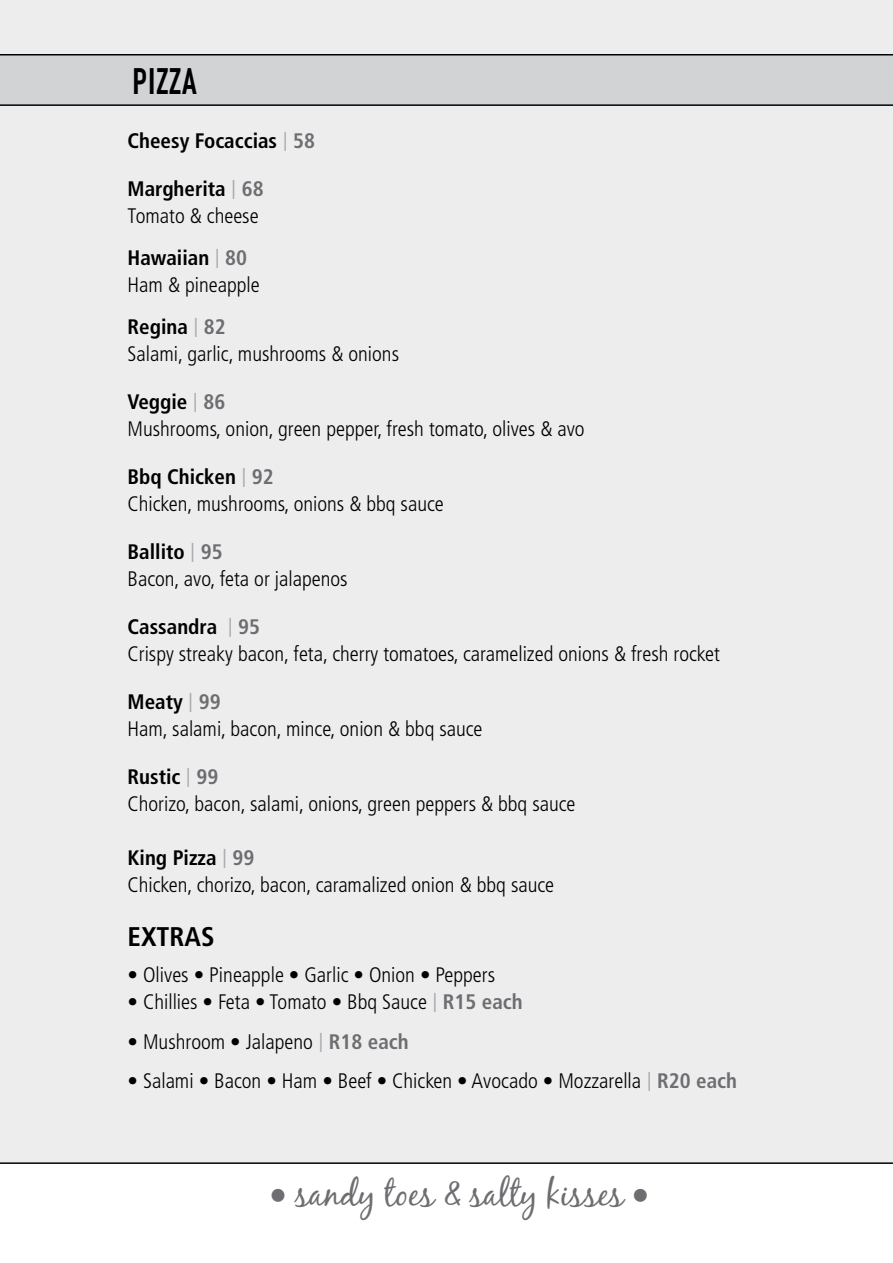
<style>
.page{position:relative;width:893px;height:1263px;background:#fff}
.page>*{position:absolute;margin:0;border:0;box-sizing:border-box;transform-origin:0 0}
.t1{font:36px "Black Jack";color:#6d6e71}
.t2{font:700 36px "DIN Condensed";letter-spacing:.025em;color:#000}
.t3{font:700 condensed 27px "Frutiger";color:#000}
.t4{font:300 condensed 21px/27px "Frutiger";color:#000}
.t5{font:700 condensed 21px "Frutiger";color:#000}
.s1{font-family:"Lucida Bright";font-weight:400;font-stretch:normal;color:#a7a9ac}
.s2{color:#6d6e71}
.s3{font-weight:700}
.s4{font-weight:700;color:#6d6e71}
.s5{font-family:"DIN Condensed";font-weight:700}
</style>
<div class="page">
<div style="left:0;top:0;width:893px;height:1162px;background:#ededee"></div>
<div style="left:0;top:55px;width:893px;height:50px;background:#d1d3d4"></div>
<hr style="left:0;top:54px;width:893px;height:1px;background:#000">
<hr style="left:0;top:104px;width:893px;height:2px;background:#000">
<hr style="left:0;top:1162px;width:893px;height:2px;background:#000">
<h1 class="t2" style="left:133px;top:60px;width:66px">PIZZA</h1>
<p class="t5" style="left:128px;top:128px;width:189px">Cheesy Focaccias <span class="s1">|</span> <span class="s2">58</span></p>
<p class="t4" style="left:128px;top:176px;width:138px"><span class="s3">Margherita</span> <span class="s1">|</span> <span class="s4">68<br></span>Tomato &amp; cheese</p>
<p class="t4" style="left:128px;top:245px;width:134px"><span class="s3">Hawaiian</span> <span class="s1">|</span> <span class="s4">80<br></span>Ham &amp; pineapple</p>
<p class="t4" style="left:128px;top:314px;width:273px"><span class="s3">Regina</span> <span class="s1">|</span> <span class="s4">82<br></span>Salami, garlic, mushrooms &amp; onions</p>
<p class="t4" style="left:128px;top:389px;width:459px"><span class="s3">Veggie</span> <span class="s1">|</span> <span class="s4">86<br></span>Mushrooms, onion, green pepper, fresh tomato, olives &amp; avo</p>
<p class="t4" style="left:128px;top:464px;width:318px"><span class="s3">Bbq Chicken</span> <span class="s1">|</span> <span class="s4">92<br></span>Chicken, mushrooms, onions &amp; bbq sauce</p>
<p class="t4" style="left:128px;top:539px;width:222px"><span class="s3">Ballito</span> <span class="s1">|</span> <span class="s4">95<br></span>Bacon, avo, feta or jalapenos</p>
<p class="t4" style="left:128px;top:614px;width:594px"><span class="s3">Cassandra</span> <span class="s1">|</span> <span class="s4">95<br></span>Crispy streaky bacon, feta, cherry tomatoes, caramelized onions &amp; fresh rocket</p>
<p class="t4" style="left:128px;top:689px;width:356px"><span class="s3">Meaty</span> <span class="s1">|</span> <span class="s4">99<br></span>Ham, salami, bacon, mince, onion &amp; bbq sauce</p>
<p class="t4" style="left:128px;top:764px;width:449px"><span class="s3">Rustic</span> <span class="s1">|</span> <span class="s4">99<br></span>Chorizo, bacon, salami, onions, green peppers &amp; bbq sauce</p>
<p class="t4" style="left:128px;top:845px;width:428px"><span class="s3">King Pizza</span> <span class="s1">|</span> <span class="s4">99<br></span>Chicken, chorizo, bacon, caramalized onion &amp; bbq sauce</p>
<p class="t3" style="left:128px;top:921px;width:88px">EXTRAS</p>
<p class="t4" style="left:128px;top:961px;width:369px">• Olives • Pineapple • Garlic • Onion • Peppers</p>
<p class="t4" style="left:128px;top:988px;width:397px">• Chillies • Feta • Tomato • Bbq Sauce <span class="s1">|</span> <span class="s4">R15 each</span></p>
<p class="t4" style="left:128px;top:1028px;width:283px">• Mushroom • Jalapeno <span class="s1">|</span> <span class="s4">R18 each</span></p>
<p class="t4" style="left:128px;top:1068px;width:611px">• Salami • Bacon • Ham • Beef • Chicken • Avocado • Mozzarella <span class="s1">|</span> <span class="s4">R20 each</span></p>
<h1 class="t1" style="left:269px;top:1172px;width:382px"><span class="s5">•</span> sandy toes &amp; salty kisses <span class="s5">•</span></h1>
</div>
